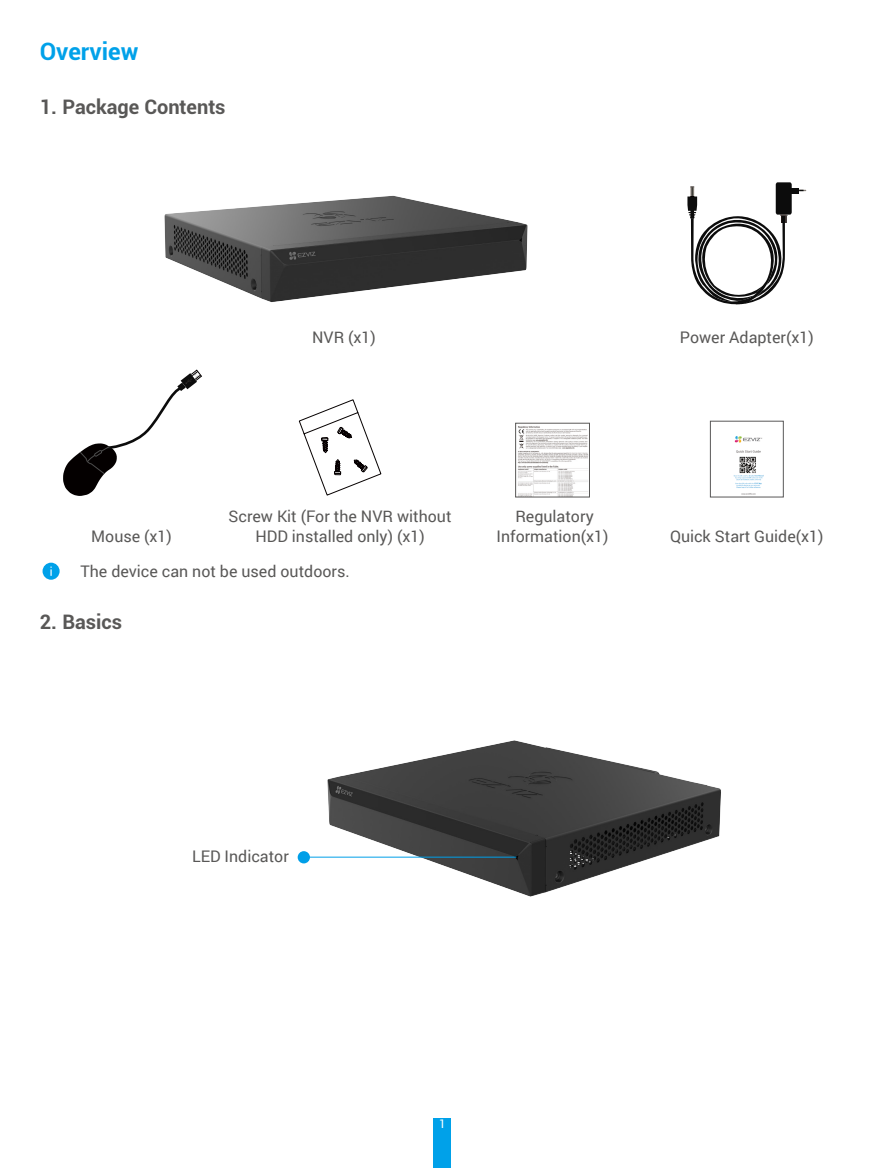
<style>
.page{position:relative;width:885px;height:1168px;background:#fff}
.page>*{position:absolute;margin:0;border:0;box-sizing:border-box;transform-origin:0 0}
.t1{font:700 24px "Roboto";color:#00a1e9}
.t2{font:700 20px "Roboto";color:#595857}
.t3{font:16px/19.2px "Roboto";color:#595857;text-align:center}
.t4{font:12px "Roboto";color:#fff}
</style>
<div class="page">
<div style="left:434px;top:1118px;width:17px;height:50px;background:#00a1e9"></div>
<img style="left:164px;top:195px;width:364px;height:107px">
<div style="left:791px;top:188px;width:8px;height:5px;background:#0c0c0c"></div>
<div style="left:775px;top:182px;width:16px;height:33px;background:#0c0c0c;border-radius:2px"></div>
<svg style="left:687px;top:186px;width:100px;height:119px"></svg>
<svg style="left:63px;top:370px;width:139px;height:126px"></svg>
<svg style="left:299px;top:399px;width:82px;height:97px"></svg>
<img style="left:517px;top:426px;width:70px;height:69px">
<div style="left:515px;top:423px;width:74px;height:74px;border:1px solid #595857"></div>
<img style="left:733px;top:436px;width:31px;height:59px">
<div style="left:710px;top:421px;width:73px;height:76px;border:1px solid #595858"></div>
<div style="left:43px;top:563px;width:17px;height:17px;background:#00a1e9;border-radius:50%"></div>
<svg style="left:50px;top:567px;width:2px;height:9px"></svg>
<img style="left:319px;top:740px;width:402px;height:157px">
<div style="left:297px;top:851px;width:13px;height:12px;background:#009fe8;border-radius:50%"></div>
<hr style="left:301px;top:857px;width:215px;height:1px;background:#009fe8">
<h1 class="t1" style="left:40px;top:35px;width:100px">Overview</h1>
<p class="t2" style="left:40px;top:93px;width:187px">1. Package Contents</p>
<p class="t3" style="left:312px;top:327px;width:65px">NVR (x1)</p>
<p class="t3" style="left:679px;top:327px;width:135px">Power Adapter(x1)</p>
<p class="t3" style="left:91px;top:526px;width:82px">Mouse (x1)</p>
<p class="t3" style="left:228px;top:506px;width:224px">Screw Kit (For the NVR without<br>HDD installed only) (x1)</p>
<p class="t3" style="left:496px;top:506px;width:113px">Regulatory<br>Information(x1)</p>
<p class="t3" style="left:80px;top:561px;width:271px">The device can not be used outdoors.</p>
<p class="t2" style="left:40px;top:608px;width:84px">2. Basics</p>
<p class="t3" style="left:670px;top:526px;width:155px">Quick Start Guide(x1)</p>
<p class="t3" style="left:192px;top:846px;width:98px">LED Indicator</p>
<p class="t4" style="left:439px;top:1116px;width:8px">1</p>
</div>
